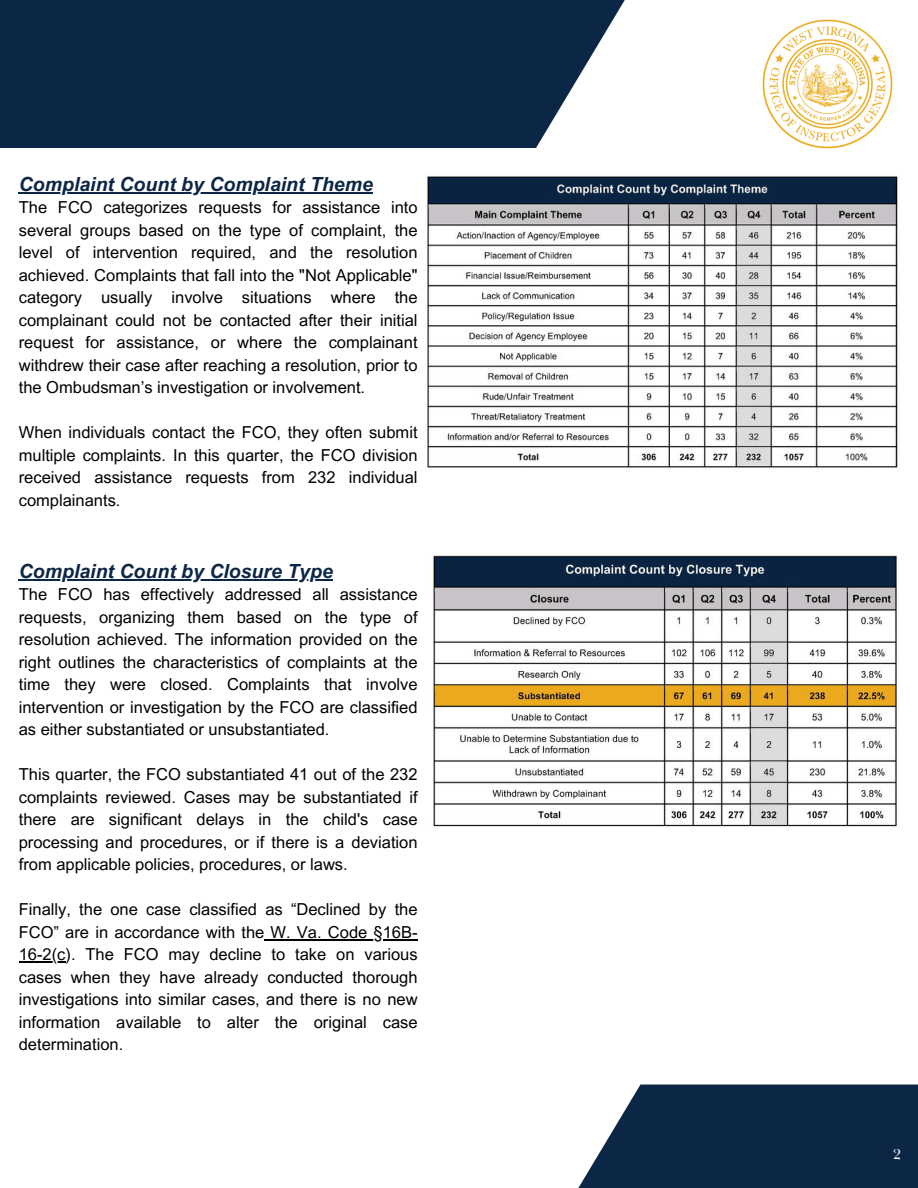
<style>
.page{position:relative;width:918px;height:1188px;background:#fff}
.page>*{position:absolute;margin:0;border:0;box-sizing:border-box;transform-origin:0 0}
.t1{font:italic 700 19.5px "Arial MT Pro";color:#0c2646}
.t2{font:16.5px/22.5px "Arial MT Pro";color:#000;text-align:justify}
.t3{font:15px "New Baskerville ITC Pro";color:#fff}
</style>
<div class="page">
<svg style="left:0;top:0;width:625px;height:148px;background:#1d3553"></svg>
<img style="left:763px;top:19px;width:129px;height:130px">
<svg style="left:578px;top:1085px;width:340px;height:103px;background:#233a57"></svg>
<img style="left:433px;top:555px;width:464px;height:272px">
<img style="left:427px;top:176px;width:471px;height:292px">
<hr style="left:19px;top:192px;width:354px;height:1px;background:#0c2646">
<hr style="left:19px;top:579px;width:314px;height:1px;background:#0c2646">
<hr style="left:264px;top:939px;width:154px;height:1px;background:#000">
<hr style="left:19px;top:962px;width:47px;height:1px;background:#000">
<h1 class="t1" style="left:19px;top:177px;width:356px">Complaint Count by Complaint Theme</h1>
<h1 class="t2" style="left:19px;top:198px;width:400px">The FCO categorizes requests for assistance into several groups based on the type of complaint, the level of intervention required, and the resolution achieved. Complaints that fall into the "Not Applicable" category usually involve situations where the complainant could not be contacted after their initial request for assistance, or where the complainant withdrew their case after reaching a resolution, prior to the Ombudsman’s investigation or involvement.</h1>
<h1 class="t2" style="left:19px;top:423px;width:400px">When individuals contact the FCO, they often submit multiple complaints. In this quarter, the FCO division received assistance requests from 232 individual complainants.</h1>
<h1 class="t1" style="left:19px;top:564px;width:316px">Complaint Count by Closure Type</h1>
<h1 class="t2" style="left:19px;top:585px;width:400px">The FCO has effectively addressed all assistance requests, organizing them based on the type of resolution achieved. The information provided on the right outlines the characteristics of complaints at the time they were closed. Complaints that involve intervention or investigation by the FCO are classified as either substantiated or unsubstantiated.</h1>
<h1 class="t2" style="left:19px;top:765px;width:400px">This quarter, the FCO substantiated 41 out of the 232 complaints reviewed. Cases may be substantiated if there are significant delays in the child's case processing and procedures, or if there is a deviation from applicable policies, procedures, or laws.</h1>
<h1 class="t2" style="left:19px;top:900px;width:400px">Finally, the one case classified as “Declined by the<br>FCO” are in accordance with the W. Va. Code §16B-</h1>
<p class="t2" style="left:19px;top:945px;width:400px">16-2(c). The FCO may decline to take on various cases when they have already conducted thorough investigations into similar cases, and there is no new information available to alter the original case determination.</p>
<p class="t3" style="left:893px;top:1149px;width:9px">2</p>
</div>
